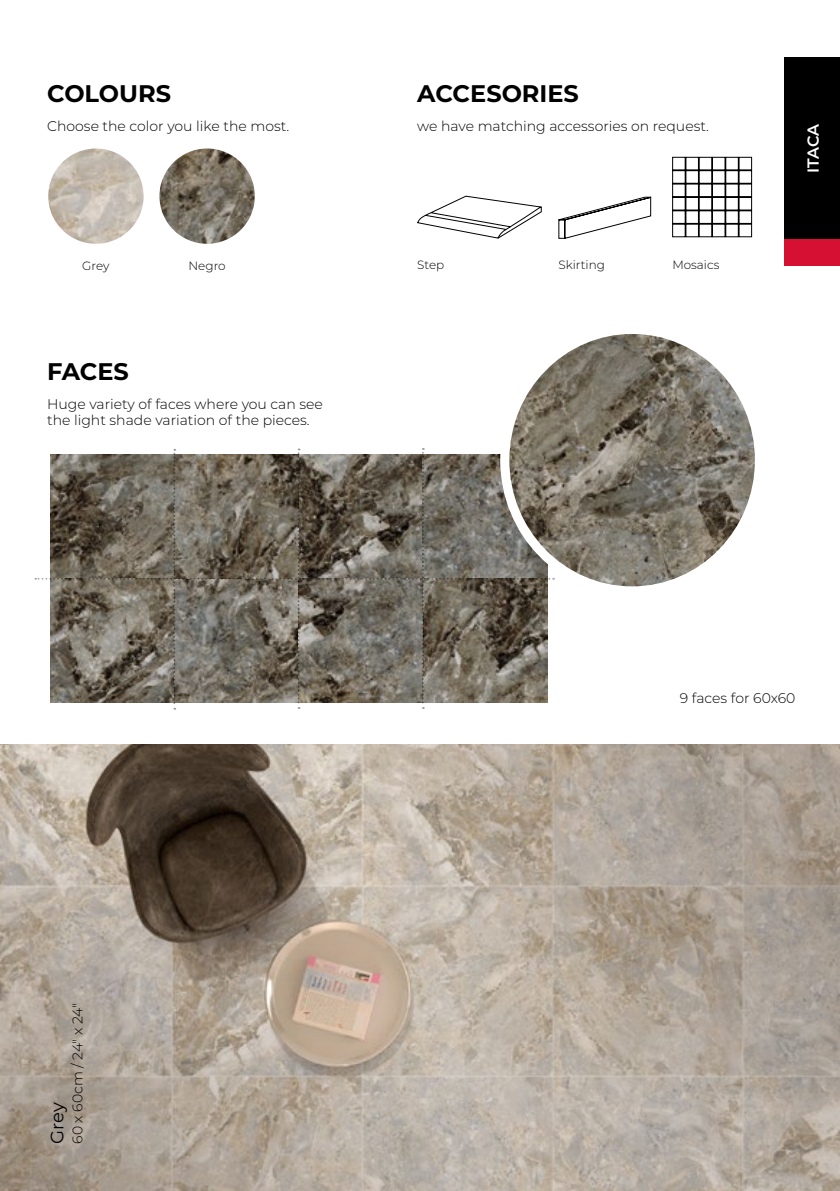
<style>
.page{position:relative;width:840px;height:1191px;background:#fff}
.page>*{position:absolute;margin:0;border:0;box-sizing:border-box;transform-origin:0 0}
.t1{font:700 24px "Montserrat";color:#000}
.t2{font:18px "Montserrat";color:#000}
.t3{font:600 16px "Montserrat";letter-spacing:-.015em;color:#fff}
.t4{font:300 14px/16.8px "Montserrat";color:#000}
.t5{font:300 12px "Montserrat";color:#000}
</style>
<div class="page">
<svg style="left:672px;top:157px;width:79px;height:80px"></svg>
<svg style="left:558px;top:197px;width:94px;height:42px"></svg>
<svg style="left:417px;top:195px;width:124px;height:44px"></svg>
<img style="left:48px;top:148px;width:95px;height:96px;border-radius:48px">
<img style="left:159px;top:148px;width:96px;height:96px;border-radius:48px">
<svg style="left:35px;top:448px;width:513px;height:261px;background:#7a7469"></svg>
<img style="left:504px;top:335px;width:249px;height:256px">
<div style="left:500px;top:325px;width:263px;height:270px;border:9px solid #fff;border-radius:50%"></div>
<div style="left:784px;top:57px;width:55px;height:183px;background:#000"></div>
<div style="left:784px;top:240px;width:55px;height:26px;background:#d51032"></div>
<img style="left:0;top:744px;width:839px;height:447px">
<h1 class="t1" style="left:47px;top:77px;width:125px">COLOURS</h1>
<p class="t4" style="left:47px;top:117px;width:243px">Choose the color you like the most.</p>
<p class="t5" style="left:82px;top:257px;width:29px">Grey</p>
<p class="t5" style="left:188px;top:257px;width:39px">Negro</p>
<h1 class="t1" style="left:47px;top:354px;width:83px">FACES</h1>
<p class="t4" style="left:47px;top:395px;width:277px">Huge variety of faces where you can see the light shade variation of the pieces.</p>
<h1 class="t1" style="left:417px;top:77px;width:163px">ACCESORIES</h1>
<p class="t4" style="left:417px;top:117px;width:293px">we have matching accessories on request.</p>
<p class="t5" style="left:417px;top:256px;width:29px">Step</p>
<p class="t5" style="left:558px;top:256px;width:48px">Skirting</p>
<p class="t5" style="left:672px;top:256px;width:49px">Mosaics</p>
<p class="t3" style="left:801px;top:173px;width:51px;rotate:-90deg">ITACA</p>
<p class="t4" style="left:679px;top:689px;width:117px">9 faces for 60x60</p>
<p class="t4" style="left:69px;top:1143px;width:143px;rotate:-90deg">60 x 60cm / 24" x 24"</p>
<p class="t2" style="left:45px;top:1143px;width:43px;rotate:-90deg">Grey</p>
</div>
